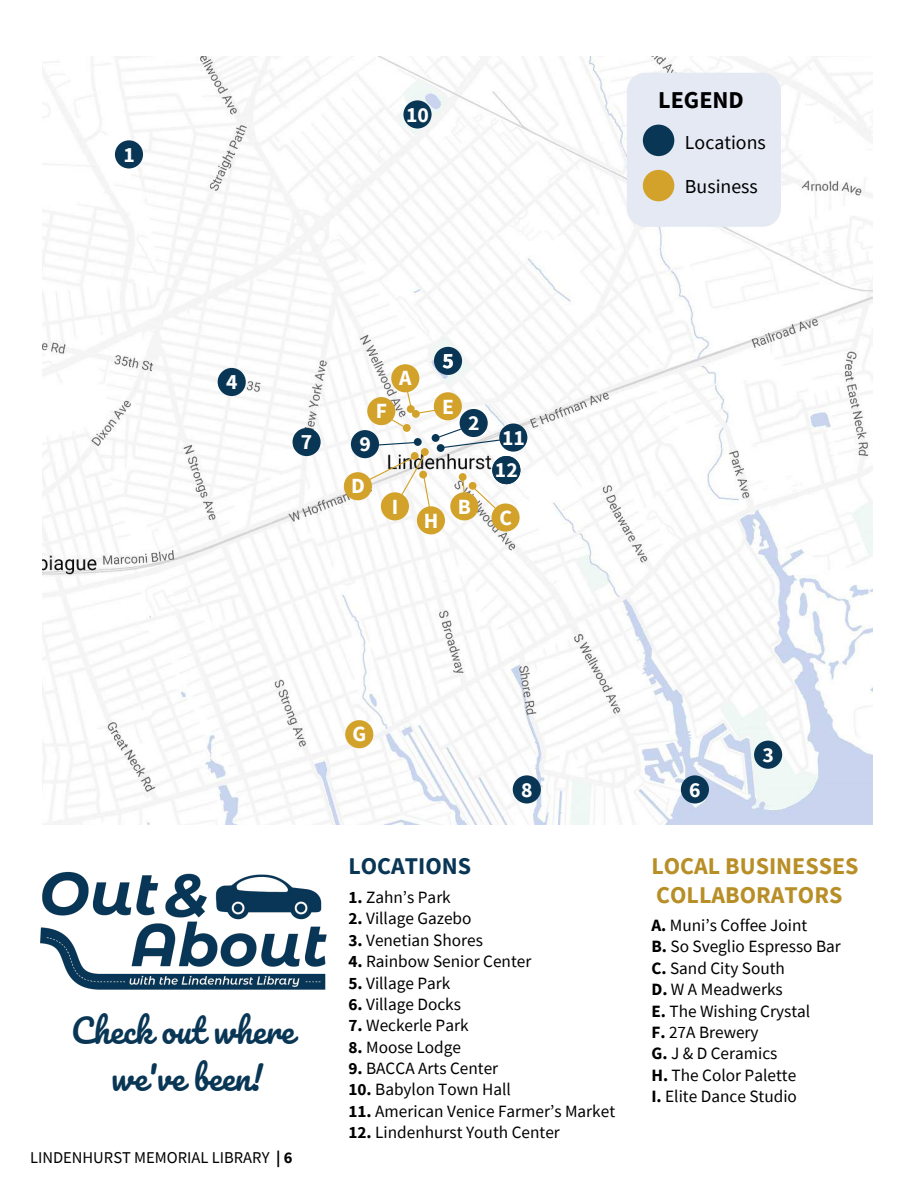
<style>
.page{position:relative;width:918px;height:1188px;background:#fff}
.page>*{position:absolute;margin:0;border:0;box-sizing:border-box;transform-origin:0 0}
.t1{font:33px/46.2px "Pacifico";color:#093655;text-align:center}
.t2{font:700 24.15px "Source Sans Pro";color:#000}
.t3{font:700 24px/28.2px "Source Sans Pro";color:#b88e27}
.t4{font:700 24px "Source Sans Pro";color:#093655}
.t5{font:700 21.6px "Source Sans Pro";color:#fff}
.t6{font:19.8px "Source Sans Pro";color:#000}
.t7{font:17.25px/21.3px "Source Sans Pro";color:#000}
.t8{font:16.5px "Source Sans Pro";color:#000}
.s1{font-weight:700}
</style>
<div class="page">
<img style="left:42px;top:57px;width:830px;height:767px">
<div style="left:218px;top:368px;width:28px;height:28px;background:#093655;border-radius:50%"></div>
<div style="left:115px;top:140px;width:28px;height:28px;background:#093655;border-radius:50%"></div>
<div style="left:403px;top:100px;width:29px;height:29px;background:#093655;border-radius:50%"></div>
<div style="left:499px;top:424px;width:28px;height:28px;background:#093655;border-radius:50%"></div>
<div style="left:351px;top:430px;width:28px;height:28px;background:#093655;border-radius:50%"></div>
<div style="left:434px;top:347px;width:28px;height:28px;background:#093655;border-radius:50%"></div>
<div style="left:492px;top:456px;width:28px;height:28px;background:#093655;border-radius:50%"></div>
<div style="left:293px;top:428px;width:28px;height:28px;background:#093655;border-radius:50%"></div>
<div style="left:513px;top:775px;width:28px;height:29px;background:#093655;border-radius:50%"></div>
<div style="left:681px;top:775px;width:28px;height:29px;background:#093655;border-radius:50%"></div>
<div style="left:754px;top:741px;width:28px;height:28px;background:#093655;border-radius:50%"></div>
<div style="left:345px;top:720px;width:28px;height:28px;background:#d3a22a;border-radius:50%"></div>
<svg style="left:365px;top:386px;width:139px;height:134px"></svg>
<div style="left:391px;top:364px;width:28px;height:28px;background:#d3a22a;border-radius:50%"></div>
<div style="left:434px;top:392px;width:28px;height:28px;background:#d3a22a;border-radius:50%"></div>
<div style="left:450px;top:492px;width:28px;height:28px;background:#d3a22a;border-radius:50%"></div>
<div style="left:492px;top:503px;width:28px;height:29px;background:#d3a22a;border-radius:50%"></div>
<div style="left:417px;top:506px;width:28px;height:28px;background:#d3a22a;border-radius:50%"></div>
<div style="left:381px;top:492px;width:28px;height:28px;background:#d3a22a;border-radius:50%"></div>
<div style="left:344px;top:472px;width:28px;height:28px;background:#d3a22a;border-radius:50%"></div>
<div style="left:367px;top:397px;width:28px;height:28px;background:#d3a22a;border-radius:50%"></div>
<div style="left:627px;top:73px;width:154px;height:154px;background:#e4e9f4;border-radius:18px"></div>
<div style="left:643px;top:125px;width:31px;height:31px;background:#093655;border-radius:50%"></div>
<div style="left:643px;top:170px;width:31px;height:31px;background:#d3a22a;border-radius:50%"></div>
<img style="left:41px;top:871px;width:286px;height:119px">
<p class="t5" style="left:123px;top:140px;width:13px">1</p>
<p class="t5" style="left:406px;top:100px;width:24px">10</p>
<p class="t5" style="left:226px;top:368px;width:13px">4</p>
<p class="t5" style="left:301px;top:428px;width:13px">7</p>
<p class="t5" style="left:376px;top:397px;width:13px">F</p>
<p class="t5" style="left:359px;top:430px;width:13px">9</p>
<p class="t5" style="left:351px;top:472px;width:15px">D</p>
<p class="t5" style="left:399px;top:364px;width:14px">A</p>
<p class="t5" style="left:392px;top:492px;width:8px">I</p>
<p class="t5" style="left:442px;top:347px;width:13px">5</p>
<p class="t5" style="left:442px;top:392px;width:13px">E</p>
<p class="t5" style="left:468px;top:409px;width:13px">2</p>
<p class="t5" style="left:502px;top:423px;width:24px">11</p>
<p class="t5" style="left:495px;top:456px;width:24px">12</p>
<p class="t5" style="left:458px;top:492px;width:15px">B</p>
<p class="t5" style="left:424px;top:506px;width:16px">H</p>
<p class="t5" style="left:499px;top:503px;width:14px">C</p>
<h2 class="t2" style="left:658px;top:85px;width:87px">LEGEND</h2>
<p class="t6" style="left:685px;top:129px;width:82px">Locations</p>
<p class="t6" style="left:685px;top:174px;width:74px">Business</p>
<h1 class="t1" style="left:71px;top:1010px;width:224px">Check out where we've been!</h1>
<p class="t8" style="left:30px;top:1147px;width:264px">LINDENHURST MEMORIAL LIBRARY <span class="s1">| 6</span></p>
<p class="t5" style="left:353px;top:720px;width:15px">G</p>
<p class="t5" style="left:521px;top:775px;width:13px">8</p>
<p class="t5" style="left:689px;top:775px;width:13px">6</p>
<p class="t5" style="left:763px;top:741px;width:13px">3</p>
<h3 class="t4" style="left:348px;top:850px;width:124px">LOCATIONS</h3>
<h3 class="t3" style="left:651px;top:852px;width:209px">LOCAL BUSINESSES<br>COLLABORATORS</h3>
<p class="t7" style="left:348px;top:886px;width:104px"><span class="s1">1.</span> Zahn’s Park</p>
<p class="t7" style="left:348px;top:908px;width:125px"><span class="s1">2.</span> Village Gazebo</p>
<p class="t7" style="left:348px;top:929px;width:136px"><span class="s1">3.</span> Venetian Shores</p>
<p class="t7" style="left:348px;top:950px;width:185px"><span class="s1">4.</span> Rainbow Senior Center</p>
<p class="t7" style="left:348px;top:972px;width:103px"><span class="s1">5.</span> Village Park</p>
<p class="t7" style="left:348px;top:993px;width:114px"><span class="s1">6.</span> Village Docks</p>
<p class="t7" style="left:348px;top:1014px;width:122px"><span class="s1">7.</span> Weckerle Park</p>
<p class="t7" style="left:348px;top:1036px;width:114px"><span class="s1">8.</span> Moose Lodge</p>
<p class="t7" style="left:348px;top:1057px;width:151px"><span class="s1">9.</span> BACCA Arts Center</p>
<p class="t7" style="left:348px;top:1079px;width:164px"><span class="s1">10.</span> Babylon Town Hall</p>
<p class="t7" style="left:348px;top:1100px;width:268px"><span class="s1">11.</span> American Venice Farmer’s Market</p>
<p class="t7" style="left:348px;top:1121px;width:213px"><span class="s1">12.</span> Lindenhurst Youth Center</p>
<p class="t7" style="left:651px;top:914px;width:191px"><span class="s1">A.</span> Muni’s Coffee Joint<br><span class="s1">B.</span> So Sveglio Espresso Bar<br><span class="s1">C.</span> Sand City South<br><span class="s1">D.</span> W A Meadwerks<br><span class="s1">E.</span> The Wishing Crystal<br><span class="s1">F.</span> 27A Brewery<br><span class="s1">G.</span> J &amp; D Ceramics<br><span class="s1">H.</span> The Color Palette<br><span class="s1">I.</span> Elite Dance Studio</p>
</div>
